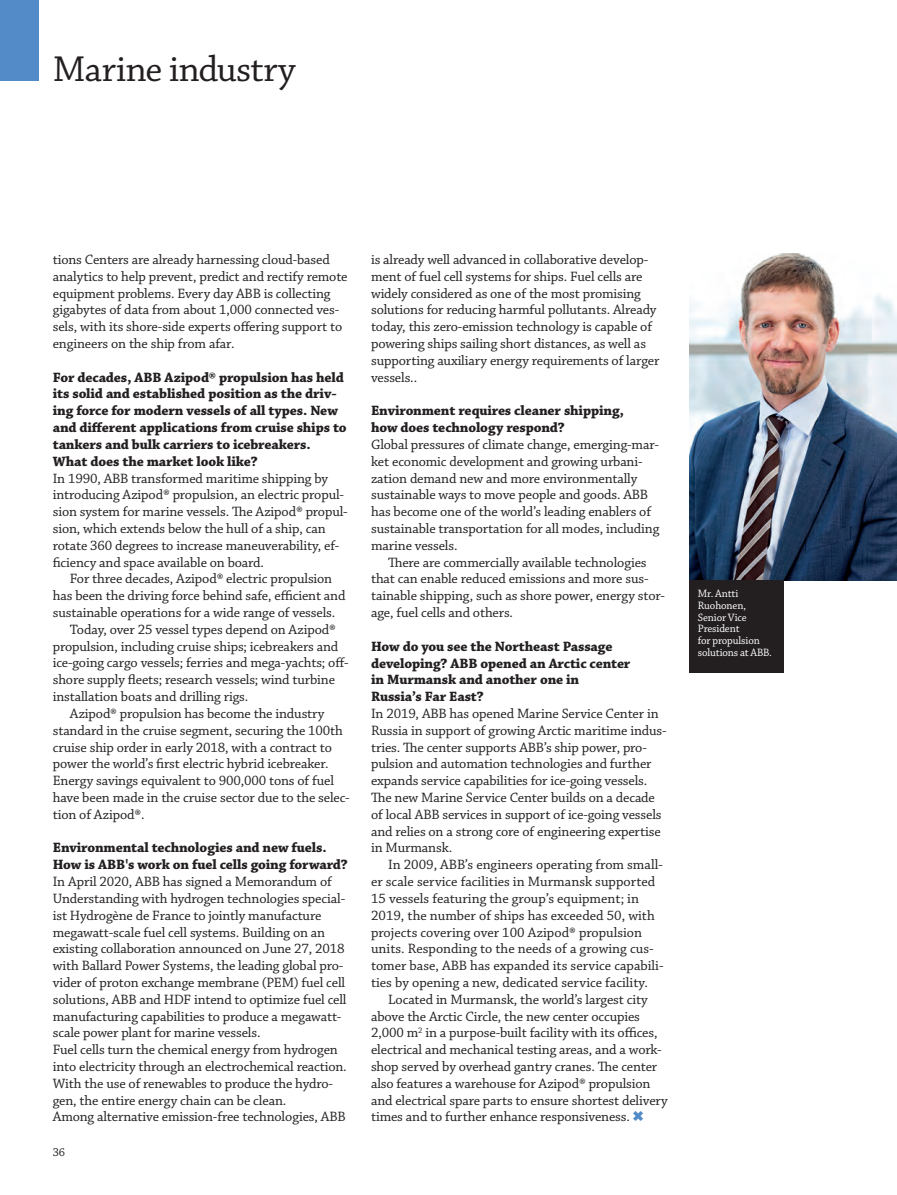
<style>
.page{position:relative;width:897px;height:1195px;background:#fff}
.page>*{position:absolute;margin:0;border:0;box-sizing:border-box;transform-origin:0 0}
.t1{font:37.8px "Chaparral Pro";letter-spacing:-.01em;color:#231f20}
.t2{font:14.25px/16.8px "Chaparral Pro";letter-spacing:-.01em;color:#231f20}
.t3{font:700 14.25px/16.8px "Chaparral Pro";letter-spacing:-.01em;color:#231f20}
.t4{font:12px "Chaparral Pro";color:#231f20}
.t5{font:11.25px/11.7px "Chaparral Pro";letter-spacing:-.01em;color:#fff}
.s1{color:#538ac8}
</style>
<div class="page">
<div style="left:0;top:0;width:39px;height:81px;background:#538ac8"></div>
<img style="left:689px;top:254px;width:207px;height:326px">
<div style="left:689px;top:580px;width:94px;height:92px;background:#231f20"></div>
<h1 class="t1" style="left:53px;top:48px;width:244px">Marine industry</h1>
<p class="t2" style="left:53px;top:251px;width:296px">tions Centers are already harnessing cloud-based analytics to help prevent, predict and rectify remote equipment problems. Every day ABB is collecting gigabytes of data from about 1,000 connected ves&shy;sels, with its shore-side experts offering support to engineers on the ship from afar.</p>
<p class="t3" style="left:53px;top:369px;width:295px">For decades, ABB Azipod® propulsion has held its solid and established position as the driv&shy;ing force for modern vessels of all types. New and different applications from cruise ships to tankers and bulk carriers to icebreakers.<br>What does the market look like?</p>
<p class="t2" style="left:53px;top:470px;width:296px">In 1990, ABB transformed maritime shipping by introducing Azipod® propulsion, an electric propul&shy;sion system for marine vessels. The Azipod® propul&shy;sion, which extends below the hull of a ship, can rotate 360 degrees to increase maneuverability, ef&shy;ficiency and space available on board.</p>
<p class="t2" style="left:70px;top:571px;width:264px">For three decades, Azipod® electric propulsion</p>
<p class="t2" style="left:53px;top:587px;width:294px">has been the driving force behind safe, efficient and</p>
<p class="t2" style="left:53px;top:604px;width:284px">sustainable operations for a wide range of vessels.</p>
<p class="t2" style="left:70px;top:621px;width:267px">Today, over 25 vessel types depend on Azipod®</p>
<p class="t2" style="left:53px;top:638px;width:287px">propulsion, including cruise ships; icebreakers and</p>
<p class="t2" style="left:53px;top:655px;width:297px">ice-going cargo vessels; ferries and mega-yachts; off-</p>
<p class="t2" style="left:53px;top:671px;width:284px">shore supply fleets; research vessels; wind turbine</p>
<p class="t2" style="left:53px;top:688px;width:197px">installation boats and drilling rigs.</p>
<p class="t2" style="left:70px;top:705px;width:256px">Azipod® propulsion has become the industry</p>
<p class="t2" style="left:53px;top:722px;width:291px">standard in the cruise segment, securing the 100th</p>
<p class="t2" style="left:53px;top:739px;width:280px">cruise ship order in early 2018, with a contract to</p>
<p class="t2" style="left:53px;top:755px;width:277px">power the world’s first electric hybrid icebreaker.</p>
<p class="t2" style="left:53px;top:772px;width:283px">Energy savings equivalent to 900,000 tons of fuel</p>
<p class="t2" style="left:53px;top:789px;width:298px">have been made in the cruise sector due to the selec-</p>
<p class="t2" style="left:53px;top:806px;width:93px">tion of Azipod®.</p>
<p class="t3" style="left:53px;top:839px;width:296px">Environmental technologies and new fuels.<br>How is ABB's work on fuel cells going forward?</p>
<p class="t2" style="left:53px;top:873px;width:295px">In April 2020, ABB has signed a Memorandum of Understanding with hydrogen technologies special&shy;ist Hydrogène de France to jointly manufacture megawatt-scale fuel cell systems. Building on an existing collaboration announced on June 27, 2018 with Ballard Power Systems, the leading global pro&shy;vider of proton exchange membrane (PEM) fuel cell solutions, ABB and HDF intend to optimize fuel cell manufacturing capabilities to produce a megawatt&shy;scale power plant for marine vessels.<br>Fuel cells turn the chemical energy from hydrogen into electricity through an electrochemical reaction.<br>With the use of renewables to produce the hydro&shy;gen, the entire energy chain can be clean.<br>Among alternative emission-free technologies, ABB</p>
<p class="t4" style="left:53px;top:1144px;width:14px">36</p>
<p class="t2" style="left:371px;top:251px;width:290px">is already well advanced in collaborative develop&shy;ment of fuel cell systems for ships. Fuel cells are widely considered as one of the most promising solutions for reducing harmful pollutants. Already today, this zero-emission technology is capable of powering ships sailing short distances, as well as supporting auxiliary energy requirements of larger vessels..</p>
<p class="t3" style="left:371px;top:403px;width:254px">Environment requires cleaner shipping, how does technology respond?</p>
<p class="t2" style="left:371px;top:436px;width:290px">Global pressures of climate change, emerging-mar&shy;ket economic development and growing urbani&shy;zation demand new and more environmentally sustainable ways to move people and goods. ABB has become one of the world’s leading enablers of sustainable transportation for all modes, including marine vessels.</p>
<p class="t2" style="left:371px;top:554px;width:295px;text-indent:17px">There are commercially available technologies that can enable reduced emissions and more sus&shy;tainable shipping, such as shore power, energy stor&shy;age, fuel cells and others.</p>
<p class="t3" style="left:371px;top:638px;width:261px">How do you see the Northeast Passage developing? ABB opened an Arctic center in Murmansk and another one in<br>Russia’s Far East?</p>
<p class="t2" style="left:371px;top:705px;width:297px">In 2019, ABB has opened Marine Service Center in Russia in support of growing Arctic maritime indus&shy;tries. The center supports ABB’s ship power, pro&shy;pulsion and automation technologies and further expands service capabilities for ice-going vessels.<br>The new Marine Service Center builds on a decade of local ABB services in support of ice-going vessels and relies on a strong core of engineering expertise in Murmansk.</p>
<p class="t2" style="left:371px;top:856px;width:294px;text-indent:17px">In 2009, ABB’s engineers operating from small&shy;er scale service facilities in Murmansk supported 15 vessels featuring the group’s equipment; in 2019, the number of ships has exceeded 50, with projects covering over 100 Azipod® propulsion units. Responding to the needs of a growing cus&shy;tomer base, ABB has expanded its service capabili&shy;ties by opening a new, dedicated service facility.</p>
<p class="t2" style="left:371px;top:991px;width:298px;text-indent:17px">Located in Murmansk, the world’s largest city above the Arctic Circle, the new center occupies 2,000 m<sup>2</sup> in a purpose-built facility with its offices, electrical and mechanical testing areas, and a work&shy;shop served by overhead gantry cranes. The center also features a warehouse for Azipod® propulsion and electrical spare parts to ensure shortest delivery times and to further enhance responsiveness. <span class="s1">✖</span></p>
<p class="t5" style="left:697px;top:588px;width:75px">Mr. Antti<br>Ruohonen,<br>Senior Vice<br>President<br>for propulsion solutions at ABB.</p>
</div>
